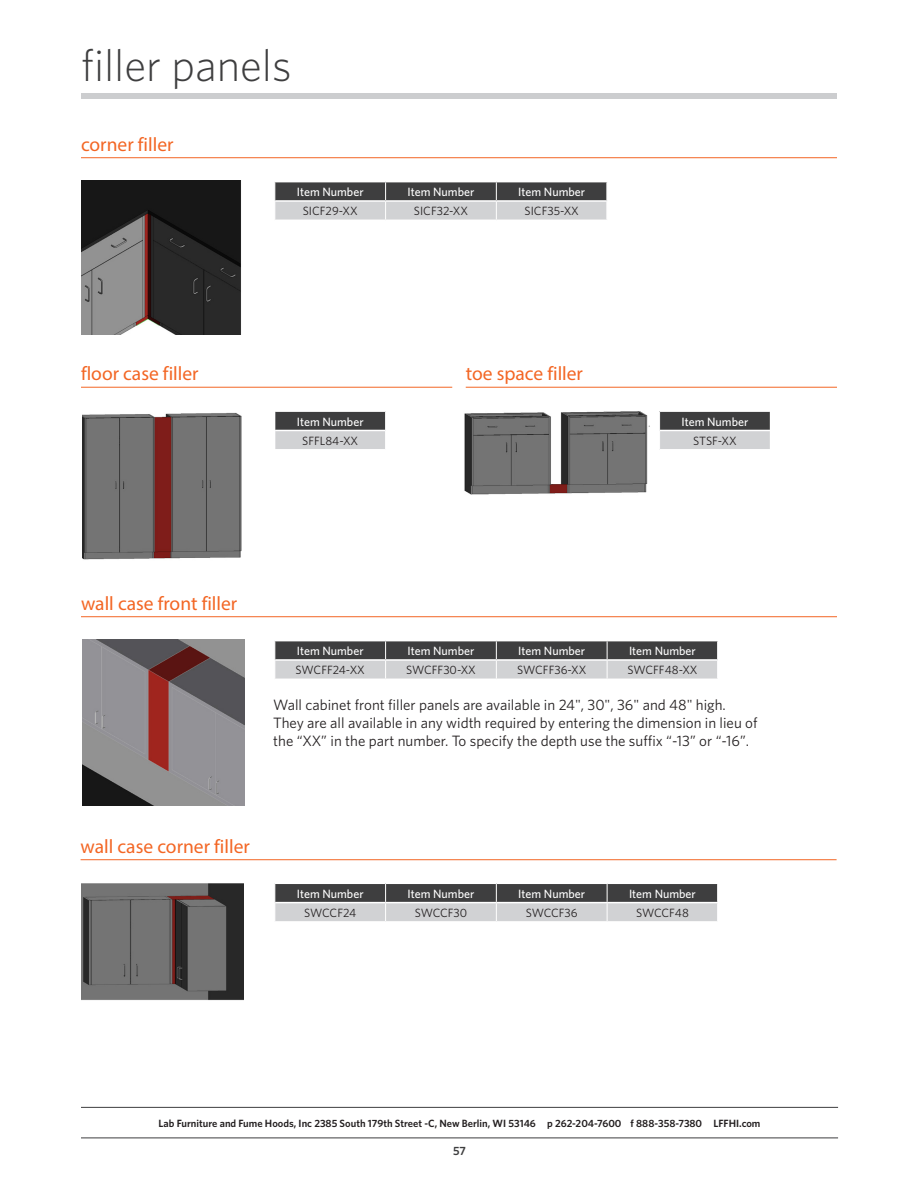
<style>
.page{position:relative;width:918px;height:1188px;background:#fff}
.page>*{position:absolute;margin:0;border:0;box-sizing:border-box;transform-origin:0 0}
.Page_Head{font:300 45px "Whitney";color:#3e3e3f}
.Options_Menu_Blue_He{font:19.5px "Myriad Pro";color:#f36624}
.Body_Style{font:15px/18px "Whitney";color:#231f20}
.t1{font:600 13.5px "Whitney";letter-spacing:.005em;color:#3e3e3f}
.Body_Style-2{font:500 12px "Whitney";color:#fff}
.Body_Style-3{font:12px "Whitney";color:#231f20}
.t2{font:600 12px "Whitney";color:#3e3e3f}
.t3{font:600 10.5px "Whitney";color:#231f20}
.s1{font-family:"Adobe Garamond";font-size:15px}
.s2{font-weight:400}
.s3{font-weight:400;color:#f36624}
</style>
<div class="page">
<hr style="left:81px;top:1107px;width:757px;height:1px;background:#3e3e3f">
<hr style="left:81px;top:1138px;width:757px;height:1px;background:#3e3e3f">
<svg style="left:274px;top:883px;width:444px;height:38px;background:#909092"></svg>
<div style="left:81px;top:93px;width:756px;height:6px;background:#cccdcf"></div>
<svg style="left:274px;top:182px;width:333px;height:38px;background:#919293"></svg>
<div style="left:275px;top:411px;width:111px;height:19px;background:#3e3e3f"></div>
<div style="left:275px;top:430px;width:111px;height:20px;background:#d1d2d4"></div>
<svg style="left:385px;top:412px;width:1px;height:37px"></svg>
<hr style="left:274px;top:410px;width:112px;height:2px;background:#fff">
<hr style="left:275px;top:430px;width:110px;height:1px;background:#fff">
<hr style="left:274px;top:449px;width:112px;height:2px;background:#fff">
<div style="left:660px;top:411px;width:110px;height:19px;background:#3e3e3f"></div>
<div style="left:660px;top:430px;width:110px;height:20px;background:#d1d2d4"></div>
<svg style="left:659px;top:412px;width:1px;height:19px"></svg>
<hr style="left:659px;top:410px;width:112px;height:2px;background:#fff">
<hr style="left:660px;top:430px;width:110px;height:1px;background:#fff">
<hr style="left:659px;top:449px;width:112px;height:2px;background:#fff">
<svg style="left:274px;top:641px;width:444px;height:38px;background:#909092"></svg>
<hr style="left:81px;top:157px;width:756px;height:1px;background:#f36624">
<hr style="left:81px;top:387px;width:371px;height:1px;background:#f36624">
<hr style="left:466px;top:387px;width:371px;height:1px;background:#f36624">
<hr style="left:81px;top:859px;width:756px;height:1px;background:#f36624">
<hr style="left:81px;top:616px;width:756px;height:1px;background:#f36624">
<img style="left:81px;top:181px;width:160px;height:154px">
<img style="left:82px;top:412px;width:160px;height:148px">
<img style="left:464px;top:411px;width:186px;height:84px">
<img style="left:82px;top:883px;width:162px;height:118px">
<img style="left:82px;top:640px;width:162px;height:166px">
<p class="Page_Head" style="left:81px;top:35px;width:212px">filler panels</p>
<p class="Options_Menu_Blue_He" style="left:81px;top:132px;width:94px">corner filler</p>
<p class="Body_Style-2" style="left:297px;top:184px;width:68px">Item Number</p>
<p class="Body_Style-2" style="left:408px;top:184px;width:68px">Item Number</p>
<p class="Body_Style-2" style="left:518px;top:184px;width:68px">Item Number</p>
<p class="Body_Style-3" style="left:303px;top:203px;width:56px">SICF29-XX</p>
<p class="Body_Style-3" style="left:414px;top:203px;width:56px">SICF32-XX</p>
<p class="Body_Style-3" style="left:525px;top:203px;width:56px">SICF35-XX</p>
<p class="Options_Menu_Blue_He" style="left:81px;top:362px;width:119px">floor case filler</p>
<p class="Options_Menu_Blue_He" style="left:466px;top:362px;width:119px">toe space filler</p>
<p class="Options_Menu_Blue_He" style="left:81px;top:591px;width:158px">wall case front filler</p>
<p class="Body_Style-2" style="left:297px;top:414px;width:68px">Item Number</p>
<p class="Body_Style-3" style="left:302px;top:433px;width:58px">SFFL84-XX</p>
<p class="Body_Style-2" style="left:682px;top:414px;width:68px">Item Number</p>
<p class="Body_Style-3" style="left:693px;top:433px;width:45px">STSF-XX</p>
<p class="Body_Style-2" style="left:297px;top:643px;width:68px">Item Number</p>
<p class="Body_Style-2" style="left:408px;top:643px;width:68px">Item Number</p>
<p class="Body_Style-2" style="left:518px;top:643px;width:68px">Item Number</p>
<p class="Body_Style-2" style="left:629px;top:643px;width:68px">Item Number</p>
<p class="Body_Style-3" style="left:296px;top:662px;width:71px">SWCFF24-XX</p>
<p class="Body_Style-3" style="left:406px;top:662px;width:71px">SWCFF30-XX</p>
<p class="Body_Style-3" style="left:517px;top:662px;width:71px">SWCFF36-XX</p>
<p class="Body_Style-3" style="left:627px;top:662px;width:72px">SWCFF48-XX</p>
<p class="Body_Style" style="left:273px;top:695px;width:486px">Wall cabinet front filler panels are available in 24", 30", 36" and 48" high.<br>They are all available in any width required by entering the dimension in lieu of the “XX” in the part number. To specify the depth use the suffix “-13” or “-16”.</p>
<p class="Options_Menu_Blue_He" style="left:81px;top:834px;width:171px">wall case corner filler</p>
<p class="Body_Style-2" style="left:297px;top:886px;width:68px">Item Number</p>
<p class="Body_Style-2" style="left:408px;top:886px;width:68px">Item Number</p>
<p class="Body_Style-2" style="left:518px;top:886px;width:68px">Item Number</p>
<p class="Body_Style-2" style="left:629px;top:886px;width:68px">Item Number</p>
<p class="Body_Style-3" style="left:304px;top:905px;width:53px">SWCCF24</p>
<p class="Body_Style-3" style="left:415px;top:905px;width:54px">SWCCF30</p>
<p class="Body_Style-3" style="left:526px;top:905px;width:53px">SWCCF36</p>
<p class="Body_Style-3" style="left:636px;top:905px;width:54px">SWCCF48</p>
<p class="t1" style="left:269px;top:1113px;width:382px">Air Master Systems Corp. <span class="s1">•</span> <span class="s2">231.798.1111</span> <span class="s1">•</span> <span class="s3">airmastersystems.com</span></p>
<p class="t2" style="left:453px;top:1143px;width:14px">57</p>
<p class="t3" style="left:159px;top:1116px;width:603px">Lab Furniture and Fume Hoods, Inc 2385 South 179th Street -C, New Berlin, WI 53146 p 262-204-7600 f 888-358-7380 LFFHI.com</p>
</div>
